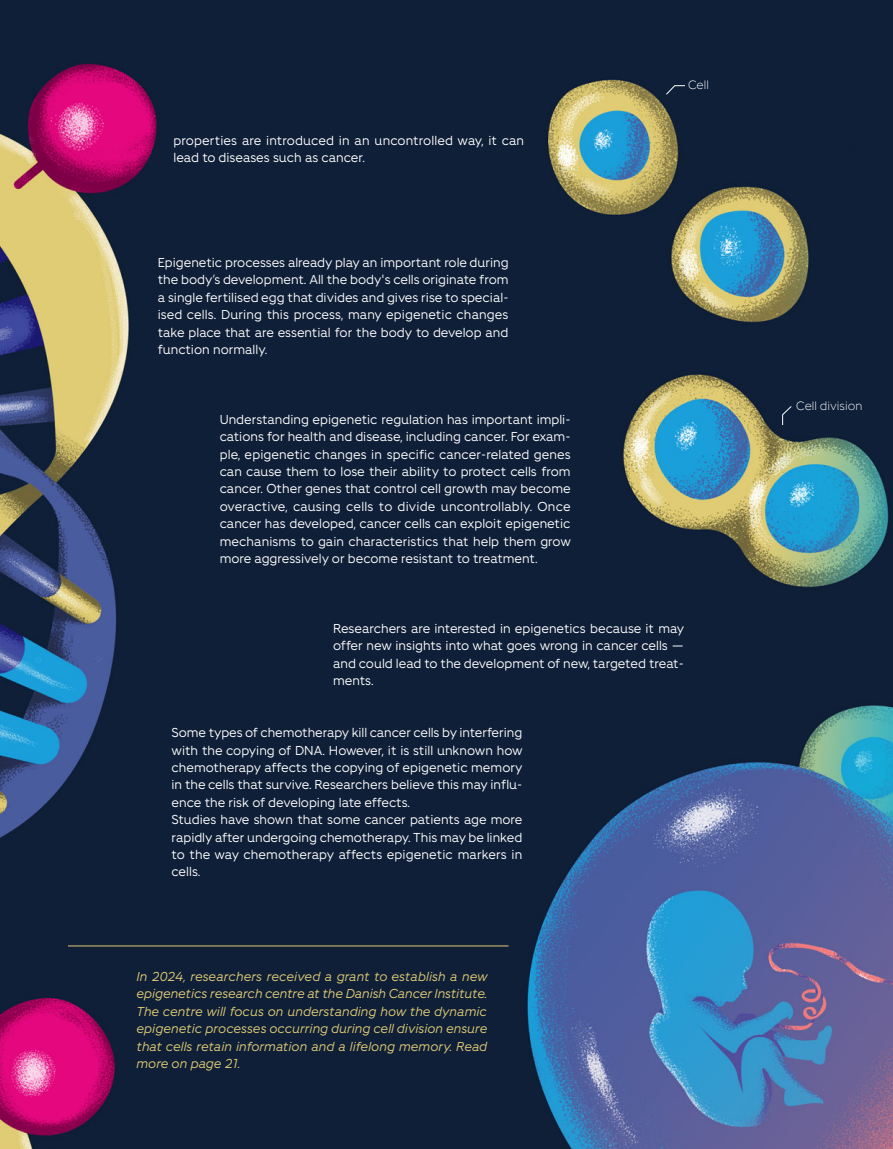
<style>
.page{position:relative;width:893px;height:1149px;background:#fff}
.page>*{position:absolute;margin:0;border:0;box-sizing:border-box;transform-origin:0 0}
.KBF_BRØD_Uden_IND{font:12.9px/17.4px "Fighter";color:#fff;text-align:justify}
.KBF_BRØD_Uden_IND-2{font:italic 12.9px/17.4px "Fighter";color:#e0cc75;text-align:justify}
.KBF_FIGURTXT{font:300 12px "Fighter";color:#fff}
</style>
<div class="page">
<img style="left:0;top:0;width:893px;height:1148px">
<hr style="left:68px;top:945px;width:440px;height:1px;background:#e0cc75">
<svg style="left:782px;top:406px;width:10px;height:19px"></svg>
<svg style="left:666px;top:85px;width:19px;height:10px"></svg>
<p class="KBF_BRØD_Uden_IND" style="left:173px;top:131px;width:352px">properties are introduced in an uncontrolled way, it can lead to diseases such as cancer.</p>
<p class="KBF_BRØD_Uden_IND" style="left:158px;top:253px;width:352px">Epigenetic processes already play an important role during the body’s development. All the body's cells originate from a single fertilised egg that divides and gives rise to special&shy;ised cells. During this process, many epigenetic changes take place that are essential for the body to develop and function normally.</p>
<p class="KBF_BRØD_Uden_IND" style="left:220px;top:409px;width:353px">Understanding epigenetic regulation has important impli&shy;cations for health and disease, including cancer. For exam&shy;ple, epigenetic changes in specific cancer-related genes can cause them to lose their ability to protect cells from cancer. Other genes that control cell growth may become overactive, causing cells to divide uncontrollably. Once cancer has developed, cancer cells can exploit epigenetic mechanisms to gain characteristics that help them grow more aggressively or become resistant to treatment.</p>
<p class="KBF_FIGURTXT" style="left:688px;top:76px;width:22px">Cell</p>
<p class="KBF_BRØD_Uden_IND" style="left:333px;top:618px;width:353px">Researchers are interested in epigenetics because it may offer new insights into what goes wrong in cancer cells — and could lead to the development of new, targeted treat&shy;ments.</p>
<p class="KBF_BRØD_Uden_IND" style="left:171px;top:723px;width:353px">Some types of chemotherapy kill cancer cells by interfering with the copying of DNA. However, it is still unknown how chemotherapy affects the copying of epigenetic memory in the cells that survive. Researchers believe this may influ&shy;ence the risk of developing late effects.</p>
<p class="KBF_BRØD_Uden_IND" style="left:171px;top:810px;width:353px">Studies have shown that some cancer patients age more rapidly after undergoing chemotherapy. This may be linked to the way chemotherapy affects epigenetic markers in cells.</p>
<p class="KBF_BRØD_Uden_IND-2" style="left:136px;top:966px;width:353px">In 2024, researchers received a grant to establish a new epigenetics research centre at the Danish Cancer Institute.<br>The centre will focus on understanding how the dynamic epigenetic processes occurring during cell division ensure that cells retain information and a lifelong memory. Read more on page 21.</p>
<p class="KBF_FIGURTXT" style="left:796px;top:397px;width:68px">Cell division</p>
</div>
